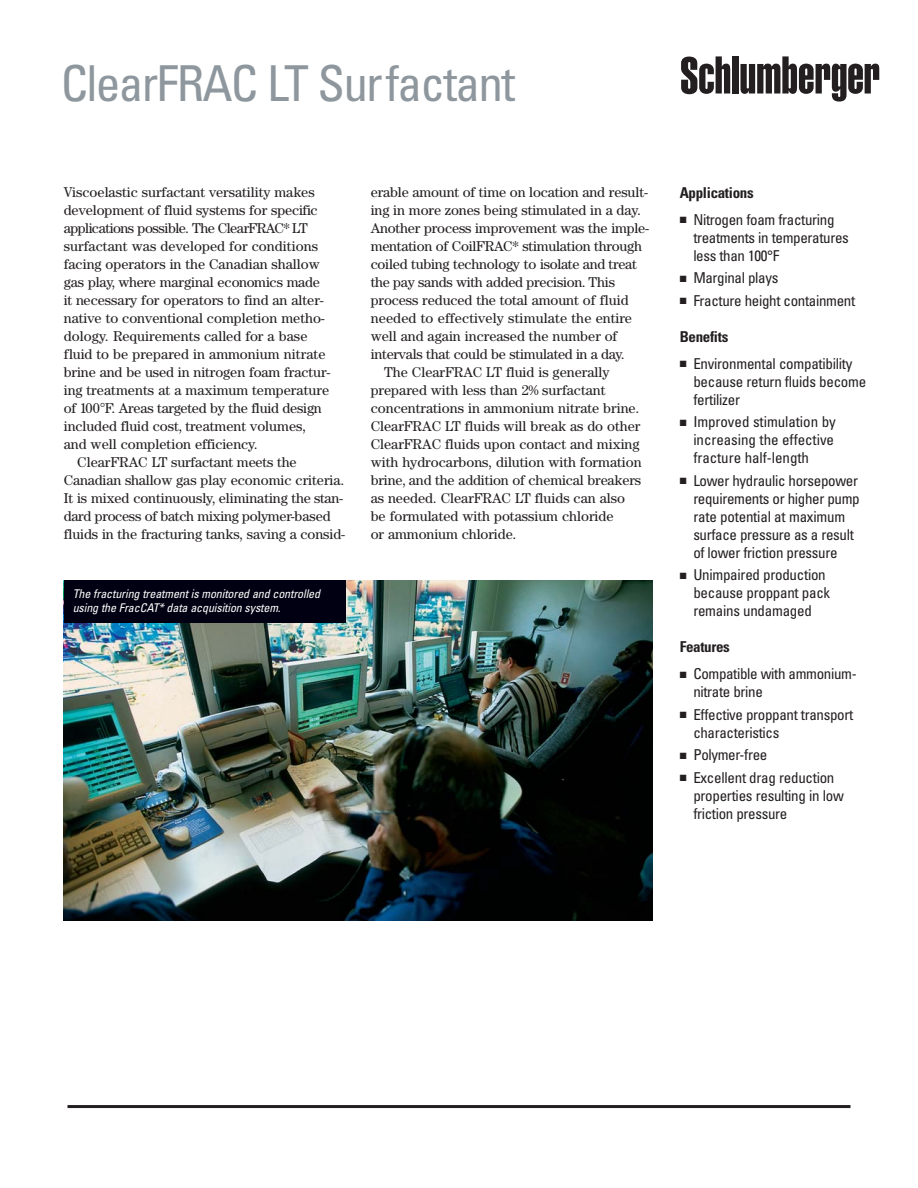
<style>
.page{position:relative;width:918px;height:1188px;background:#fff}
.page>*{position:absolute;margin:0;border:0;box-sizing:border-box;transform-origin:0 0}
.t1{font:condensed 49.5px "Univers";letter-spacing:-.035em;color:#8e979d}
.t2{font:condensed 15px/18px "Univers";letter-spacing:-.02em;color:#231f20}
.t3{font:700 condensed 15px "Univers";letter-spacing:-.02em;color:#231f20}
.t4{font:14.25px "Century";letter-spacing:-.005em;color:#231f20}
.t5{font:14.25px "Century";letter-spacing:-.025em;color:#231f20}
.t6{font:italic condensed 12px/13.5px "Univers";letter-spacing:-.01em;color:#fff}
</style>
<div class="page">
<div style="left:732px;top:56px;width:6px;height:38px;background:#231f20"></div>
<svg style="left:681px;top:56px;width:49px;height:38px"></svg>
<svg style="left:740px;top:56px;width:139px;height:46px"></svg>
<hr style="left:68px;top:1105px;width:782px;height:3px;background:#231f20">
<img style="left:64px;top:580px;width:588px;height:341px">
<div style="left:64px;top:580px;width:281px;height:43px;background:#000012"></div>
<h1 class="t1" style="left:61px;top:65px;width:456px">ClearFRAC LT Surfactant</h1>
<p class="t4" style="left:64px;top:187px;width:252px">Viscoelastic surfactant versatility makes</p>
<p class="t4" style="left:64px;top:205px;width:255px">development of fluid systems for specific</p>
<p class="t5" style="left:64px;top:223px;width:246px">applications possible. The ClearFRAC* LT</p>
<p class="t4" style="left:64px;top:241px;width:256px">surfactant was developed for conditions</p>
<p class="t4" style="left:64px;top:259px;width:258px">facing operators in the Canadian shallow</p>
<p class="t4" style="left:64px;top:277px;width:258px">gas play, where marginal economics made</p>
<p class="t4" style="left:64px;top:295px;width:262px">it necessary for operators to find an alter-</p>
<p class="t4" style="left:64px;top:313px;width:263px">native to conventional completion metho-</p>
<p class="t4" style="left:64px;top:331px;width:245px">dology. Requirements called for a base</p>
<p class="t4" style="left:64px;top:349px;width:263px">fluid to be prepared in ammonium nitrate</p>
<p class="t4" style="left:64px;top:367px;width:268px">brine and be used in nitrogen foam fractur-</p>
<p class="t4" style="left:64px;top:385px;width:267px">ing treatments at a maximum temperature</p>
<p class="t4" style="left:64px;top:403px;width:260px">of 100°F. Areas targeted by the fluid design</p>
<p class="t4" style="left:64px;top:421px;width:244px">included fluid cost, treatment volumes,</p>
<p class="t4" style="left:64px;top:439px;width:196px">and well completion efficiency.</p>
<p class="t4" style="left:77px;top:457px;width:221px">ClearFRAC LT surfactant meets the</p>
<p class="t4" style="left:64px;top:475px;width:282px">Canadian shallow gas play economic criteria.</p>
<p class="t4" style="left:64px;top:493px;width:281px">It is mixed continuously, eliminating the stan-</p>
<p class="t4" style="left:64px;top:511px;width:268px">dard process of batch mixing polymer-based</p>
<p class="t4" style="left:64px;top:529px;width:283px">fluids in the fracturing tanks, saving a consid-</p>
<p class="t6" style="left:73px;top:588px;width:249px">The fracturing treatment is monitored and controlled using the FracCAT* data acquisition system.</p>
<p class="t4" style="left:371px;top:187px;width:279px">erable amount of time on location and result-</p>
<p class="t4" style="left:371px;top:205px;width:272px">ing in more zones being stimulated in a day.</p>
<p class="t4" style="left:371px;top:223px;width:280px">Another process improvement was the imple-</p>
<p class="t4" style="left:371px;top:241px;width:273px">mentation of CoilFRAC* stimulation through</p>
<p class="t4" style="left:371px;top:259px;width:268px">coiled tubing technology to isolate and treat</p>
<p class="t4" style="left:371px;top:277px;width:246px">the pay sands with added precision. This</p>
<p class="t4" style="left:371px;top:295px;width:260px">process reduced the total amount of fluid</p>
<p class="t4" style="left:371px;top:313px;width:263px">needed to effectively stimulate the entire</p>
<p class="t4" style="left:371px;top:331px;width:248px">well and again increased the number of</p>
<p class="t4" style="left:371px;top:349px;width:256px">intervals that could be stimulated in a day.</p>
<p class="t4" style="left:384px;top:367px;width:227px">The ClearFRAC LT fluid is generally</p>
<p class="t4" style="left:371px;top:385px;width:236px">prepared with less than 2% surfactant</p>
<p class="t4" style="left:371px;top:403px;width:270px">concentrations in ammonium nitrate brine.</p>
<p class="t4" style="left:371px;top:421px;width:271px">ClearFRAC LT fluids will break as do other</p>
<p class="t4" style="left:371px;top:439px;width:270px">ClearFRAC fluids upon contact and mixing</p>
<p class="t4" style="left:371px;top:457px;width:273px">with hydrocarbons, dilution with formation</p>
<p class="t4" style="left:371px;top:475px;width:272px">brine, and the addition of chemical breakers</p>
<p class="t4" style="left:371px;top:493px;width:256px">as needed. ClearFRAC LT fluids can also</p>
<p class="t4" style="left:371px;top:511px;width:244px">be formulated with potassium chloride</p>
<p class="t4" style="left:371px;top:529px;width:147px">or ammonium chloride.</p>
<p class="t3" style="left:680px;top:187px;width:75px">Applications</p>
<p class="t2" style="left:693px;top:212px;width:157px;text-indent:-14px">■ Nitrogen foam fracturing treatments in temperatures less than 100°F</p>
<p class="t2" style="left:680px;top:270px;width:100px">■ Marginal plays</p>
<p class="t2" style="left:680px;top:293px;width:177px">■ Fracture height containment</p>
<p class="t3" style="left:680px;top:331px;width:50px">Benefits</p>
<p class="t2" style="left:693px;top:356px;width:174px;text-indent:-14px">■ Environmental compatibility because return fluids become fertilizer</p>
<p class="t2" style="left:693px;top:414px;width:144px;text-align:justify;text-indent:-14px">■ Improved stimulation by increasing the effective fracture half-length</p>
<p class="t2" style="left:693px;top:473px;width:168px;text-indent:-14px">■ Lower hydraulic horsepower requirements or higher pump rate potential at maximum surface pressure as a result of lower friction pressure</p>
<p class="t2" style="left:693px;top:567px;width:138px;text-indent:-14px">■ Unimpaired production because proppant pack remains undamaged</p>
<p class="t3" style="left:680px;top:642px;width:52px">Features</p>
<p class="t2" style="left:693px;top:666px;width:165px;text-indent:-14px">■ Compatible with ammonium&shy;nitrate brine</p>
<p class="t2" style="left:693px;top:707px;width:161px;text-indent:-14px">■ Effective proppant transport characteristics</p>
<p class="t2" style="left:680px;top:747px;width:89px">■ Polymer-free</p>
<p class="t2" style="left:693px;top:770px;width:152px;text-indent:-14px">■ Excellent drag reduction properties resulting in low friction pressure</p>
</div>
